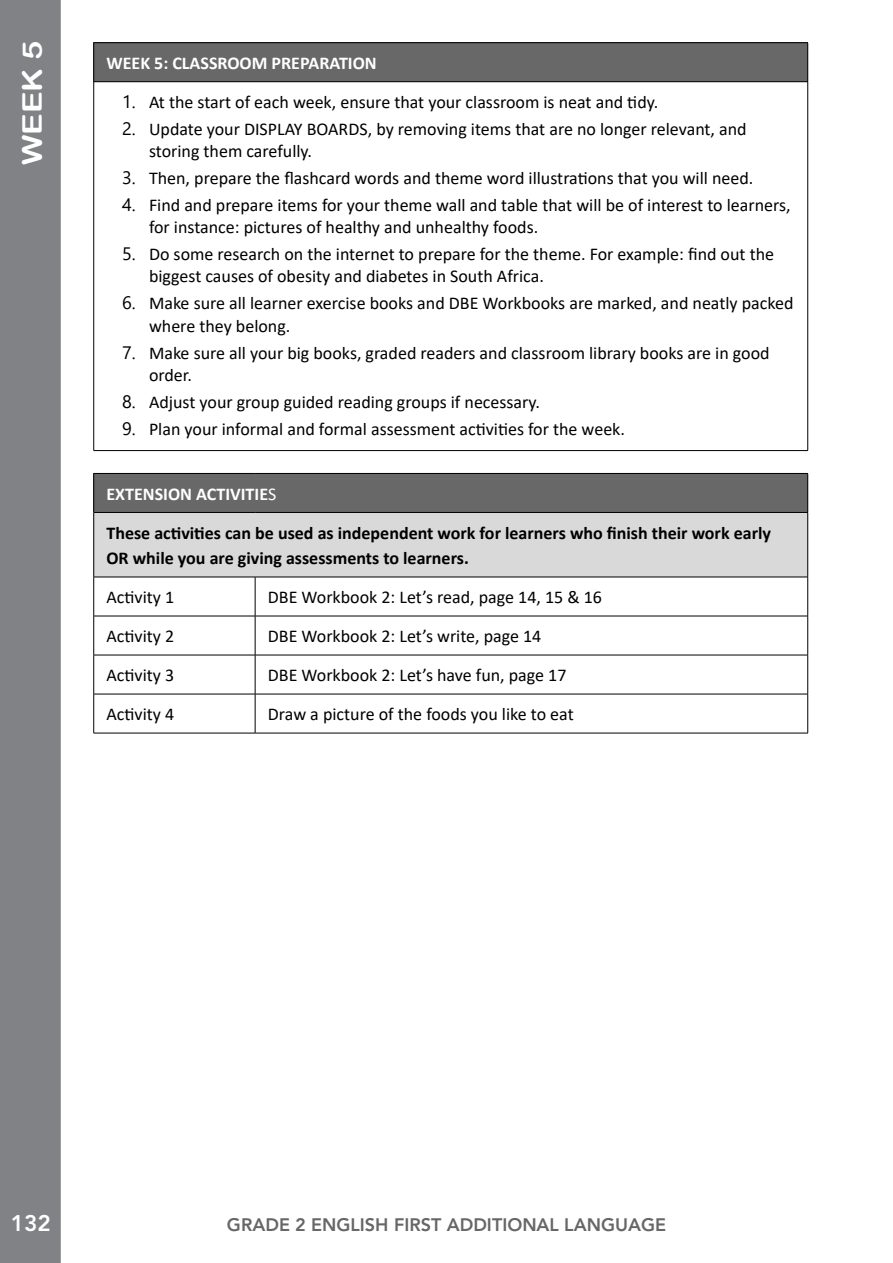
<style>
.page{position:relative;width:893px;height:1263px;background:#fff}
.page>*{position:absolute;margin:0;border:0;box-sizing:border-box;transform-origin:0 0}
.t1{font:27px "Arial Rounded MT Bold";color:#fff;scale:1.2 1}
.t2{font:800 22.5px "Avenir LT Std";color:#fff}
.t3{font:18px/22.5px "Calibri";color:#000}
.t4{font:700 18px/39px "Calibri";color:#000}
.t5{font:800 18px "Avenir LT Std";color:#686767}
.t6{font:700 18px "Calibri";color:#fff}
.s1{font-family:"Segoe UI"}
.s2{color:#fff}
.s3{font-weight:400;color:#fff}
</style>
<div class="page">
<div style="left:0;top:0;width:61px;height:1263px;background:#808285"></div>
<div style="left:94px;top:43px;width:714px;height:39px;background:#696869"></div>
<hr style="left:94px;top:42px;width:714px;height:1px;background:#000">
<hr style="left:93px;top:43px;width:1px;height:39px;background:#000">
<hr style="left:807px;top:43px;width:1px;height:39px;background:#000">
<hr style="left:94px;top:81px;width:714px;height:1px;background:#000">
<hr style="left:93px;top:82px;width:1px;height:368px;background:#000">
<hr style="left:807px;top:82px;width:1px;height:368px;background:#000">
<hr style="left:94px;top:450px;width:714px;height:1px;background:#000">
<div style="left:94px;top:473px;width:714px;height:39px;background:#696869"></div>
<div style="left:94px;top:512px;width:714px;height:65px;background:#d9d9d9"></div>
<hr style="left:94px;top:473px;width:161px;height:1px;background:#000">
<hr style="left:93px;top:474px;width:1px;height:38px;background:#000">
<hr style="left:255px;top:473px;width:553px;height:1px;background:#000">
<hr style="left:807px;top:474px;width:1px;height:38px;background:#000">
<hr style="left:94px;top:512px;width:161px;height:1px;background:#000">
<hr style="left:93px;top:513px;width:1px;height:64px;background:#000">
<hr style="left:255px;top:512px;width:553px;height:1px;background:#000">
<hr style="left:807px;top:513px;width:1px;height:64px;background:#000">
<hr style="left:94px;top:577px;width:161px;height:1px;background:#000">
<hr style="left:93px;top:577px;width:1px;height:39px;background:#000">
<hr style="left:255px;top:577px;width:553px;height:1px;background:#000">
<hr style="left:255px;top:577px;width:1px;height:39px;background:#000">
<hr style="left:807px;top:577px;width:1px;height:39px;background:#000">
<hr style="left:94px;top:616px;width:161px;height:1px;background:#000">
<hr style="left:93px;top:616px;width:1px;height:39px;background:#000">
<hr style="left:255px;top:616px;width:553px;height:1px;background:#000">
<hr style="left:255px;top:616px;width:1px;height:39px;background:#000">
<hr style="left:807px;top:616px;width:1px;height:39px;background:#000">
<hr style="left:94px;top:655px;width:161px;height:1px;background:#000">
<hr style="left:93px;top:655px;width:1px;height:39px;background:#000">
<hr style="left:255px;top:655px;width:553px;height:1px;background:#000">
<hr style="left:255px;top:655px;width:1px;height:39px;background:#000">
<hr style="left:807px;top:655px;width:1px;height:39px;background:#000">
<hr style="left:94px;top:694px;width:161px;height:1px;background:#000">
<hr style="left:93px;top:694px;width:1px;height:39px;background:#000">
<hr style="left:255px;top:694px;width:553px;height:1px;background:#000">
<hr style="left:255px;top:694px;width:1px;height:39px;background:#000">
<hr style="left:807px;top:694px;width:1px;height:39px;background:#000">
<hr style="left:94px;top:733px;width:161px;height:1px;background:#000">
<hr style="left:255px;top:733px;width:553px;height:1px;background:#000">
<h1 class="t1" style="left:16px;top:165px;width:106px;rotate:-90deg">WEEK 5</h1>
<p class="t6" style="left:106px;top:50px;width:272px">WEEK 5: CLASSROOM PREPARATION</p>
<p class="t3" style="left:122px;top:90px;width:538px"><span class="s1">1.</span> At the start of each week, ensure that your classroom is neat and tidy.</p>
<p class="t3" style="left:149px;top:117px;width:599px;text-indent:-27px"><span class="s1">2.</span> Update your DISPLAY BOARDS, by removing items that are no longer relevant, and storing them carefully.</p>
<p class="t3" style="left:122px;top:166px;width:633px"><span class="s1">3.</span> Then, prepare the flashcard words and theme word illustrations that you will need.</p>
<p class="t3" style="left:149px;top:193px;width:643px;text-indent:-27px"><span class="s1">4.</span> Find and prepare items for your theme wall and table that will be of interest to learners, for instance: pictures of healthy and unhealthy foods.</p>
<p class="t3" style="left:149px;top:242px;width:627px;text-indent:-27px"><span class="s1">5.</span> Do some research on the internet to prepare for the theme. For example: find out the biggest causes of obesity and diabetes in South Africa.</p>
<p class="t3" style="left:149px;top:292px;width:646px;text-indent:-27px"><span class="s1">6.</span> Make sure all learner exercise books and DBE Workbooks are marked, and neatly packed where they belong.</p>
<p class="t3" style="left:149px;top:341px;width:622px;text-indent:-27px"><span class="s1">7.</span> Make sure all your big books, graded readers and classroom library books are in good order.</p>
<p class="t3" style="left:122px;top:390px;width:420px"><span class="s1">8.</span> Adjust your group guided reading groups if necessary.</p>
<p class="t3" style="left:122px;top:417px;width:504px"><span class="s1">9.</span> Plan your informal and formal assessment activities for the week.</p>
<p class="t4" style="left:106px;top:474px;width:666px"><span class="s2">EXTENSION ACTIVITIE</span><span class="s3">S<br></span>These activities can be used as independent work for learners who finish their work early</p>
<p class="t4" style="left:106px;top:538px;width:364px">OR while you are giving assessments to learners.</p>
<p class="t3" style="left:106px;top:585px;width:69px">Activity 1</p>
<p class="t3" style="left:268px;top:585px;width:336px">DBE Workbook 2: Let’s read, page 14, 15 &amp; 16</p>
<p class="t3" style="left:106px;top:625px;width:69px">Activity 2</p>
<p class="t3" style="left:268px;top:625px;width:275px">DBE Workbook 2: Let’s write, page 14</p>
<p class="t3" style="left:106px;top:664px;width:69px">Activity 3</p>
<p class="t3" style="left:268px;top:664px;width:300px">DBE Workbook 2: Let’s have fun, page 17</p>
<p class="t3" style="left:106px;top:703px;width:69px">Activity 4</p>
<p class="t3" style="left:268px;top:703px;width:307px">Draw a picture of the foods you like to eat</p>
<p class="t2" style="left:11px;top:1210px;width:41px">132</p>
<p class="t5" style="left:227px;top:1214px;width:440px">GRADE 2 ENGLISH FIRST ADDITIONAL LANGUAGE</p>
</div>
